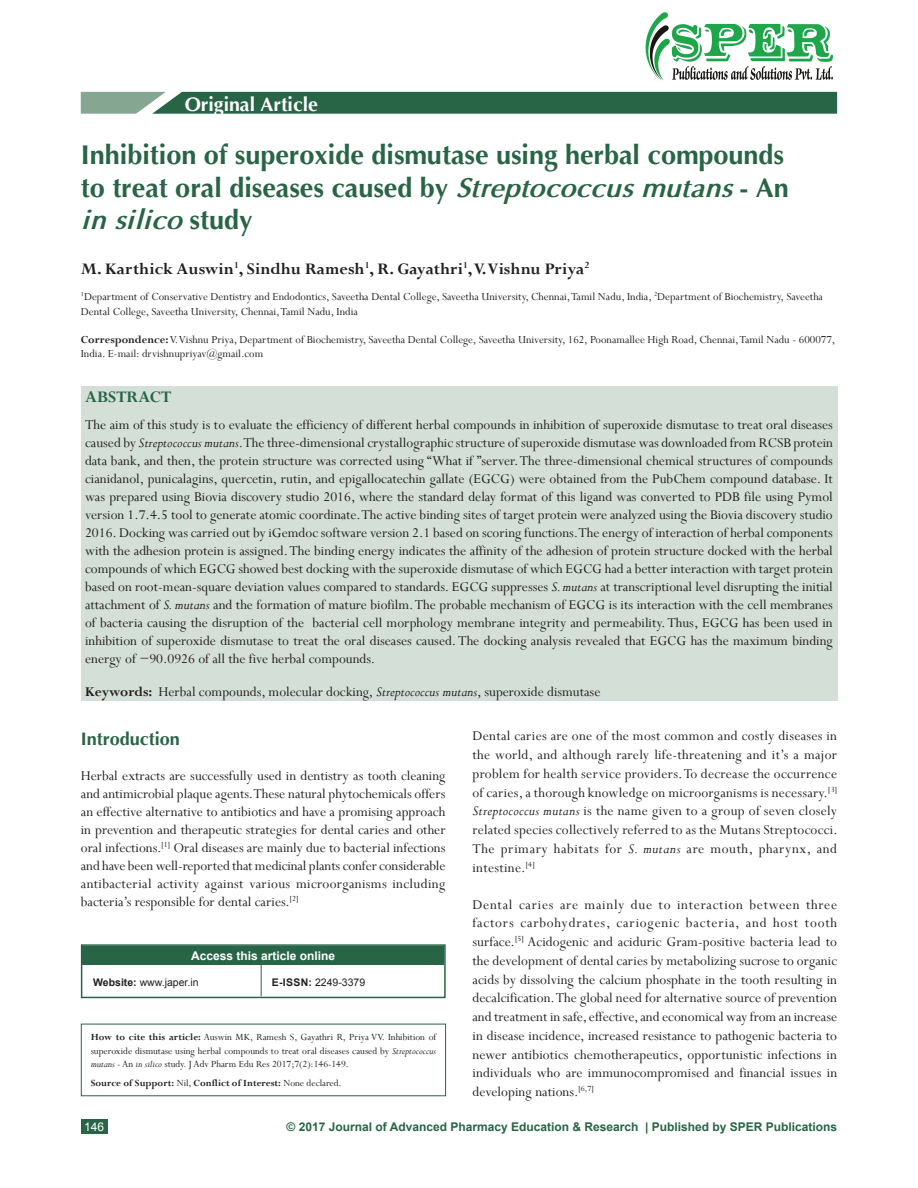
<style>
.page{position:relative;width:918px;height:1188px;background:#fff}
.page>*{position:absolute;margin:0;border:0;box-sizing:border-box;transform-origin:0 0}
.AT{font:700 27px/32.4px "Optima";color:#286446}
.AH{font:700 19.5px "Optima";color:#fff}
.AU{font:700 18px "Perpetua";color:#231f20}
.t1{font:700 18px "Optima";color:#286446}
.ABSH{font:700 18px "Perpetua";color:#286446}
.ABS{font:15px/18px "Perpetua";color:#231f20;text-align:justify}
.TX{font:15px/18.8px "Perpetua";letter-spacing:.01em;color:#231f20;text-align:justify}
.KWD{font:15px "Perpetua";color:#231f20}
.AFF{font:12px/14.4px "Perpetua";color:#231f20}
.ADD{font:12px/14.4px "Perpetua";color:#231f20}
.t2{font:700 12px "Arial";color:#286446}
.ATAO{font:700 12px "Arial";color:#fff}
.t3{font:12px "Arial";color:#fff}
.HTC{font:10.5px/13.6px "Perpetua";color:#231f20;text-align:justify}
.HTC-2{font:700 10.5px "Perpetua";color:#231f20}
.WEB{font:10.5px "Arial";color:#231f20}
.s1{font-style:italic}
.s2{font-weight:700}
.s3{font-weight:400}
</style>
<div class="page">
<div style="left:81px;top:1120px;width:27px;height:14px;background:#286446"></div>
<div style="left:81px;top:387px;width:756px;height:314px;background:#d3dfd7"></div>
<svg style="left:81px;top:92px;width:756px;height:22px;background:#386f53"></svg>
<img style="left:645px;top:12px;width:188px;height:69px">
<div style="left:83px;top:946px;width:361px;height:18px;background:#286446"></div>
<hr style="left:261px;top:964px;width:1px;height:32px;background:#286446">
<div style="left:81px;top:944px;width:365px;height:54px;border:2px solid #286446"></div>
<div style="left:81px;top:1024px;width:365px;height:72px;border:1px solid #286446"></div>
<p class="AH" style="left:185px;top:92px;width:135px">Original Article</p>
<p class="AT" style="left:81px;top:139px;width:710px">Inhibition of superoxide dismutase using herbal compounds to treat oral diseases caused by <span class="s1">Streptococcus mutans</span> - An <span class="s1">in silico</span> study</p>
<p class="AU" style="left:81px;top:257px;width:510px">M. Karthick Auswin<sup>1</sup>, Sindhu Ramesh<sup>1</sup>, R. Gayathri<sup>1</sup>, V. Vishnu Priya<sup>2</sup></p>
<p class="AFF" style="left:81px;top:289px;width:744px"><sup>1</sup>Department of Conservative Dentistry and Endodontics, Saveetha Dental College, Saveetha University, Chennai, Tamil Nadu, India, <sup>2</sup>Department of Biochemistry, Saveetha<br>Dental College, Saveetha University, Chennai, Tamil Nadu, India</p>
<p class="ADD" style="left:81px;top:332px;width:756px"><span class="s2">Correspondence:</span> V. Vishnu Priya, Department of Biochemistry, Saveetha Dental College, Saveetha University, 162, Poonamallee High Road, Chennai, Tamil Nadu - 600077,<br>India. E-mail: drvishnupriyav@gmail.com</p>
<p class="ABSH" style="left:85px;top:386px;width:88px">ABSTRACT</p>
<p class="ABS" style="left:85px;top:415px;width:749px">The aim of this study is to evaluate the efficiency of different herbal compounds in inhibition of superoxide dismutase to treat oral diseases caused by <span class="s1">Streptococcus mutans</span>. The three-dimensional crystallographic structure of superoxide dismutase was downloaded from RCSB protein data bank, and then, the protein structure was corrected using “What if ”server. The three-dimensional chemical structures of compounds cianidanol, punicalagins, quercetin, rutin, and epigallocatechin gallate (EGCG) were obtained from the PubChem compound database. It was prepared using Biovia discovery studio 2016, where the standard delay format of this ligand was converted to PDB file using Pymol version 1.7.4.5 tool to generate atomic coordinate. The active binding sites of target protein were analyzed using the Biovia discovery studio 2016. Docking was carried out by iGemdoc software version 2.1 based on scoring functions. The energy of interaction of herbal components with the adhesion protein is assigned. The binding energy indicates the affinity of the adhesion of protein structure docked with the herbal compounds of which EGCG showed best docking with the superoxide dismutase of which EGCG had a better interaction with target protein based on root-mean-square deviation values compared to standards. EGCG suppresses <span class="s1">S. mutans</span> at transcriptional level disrupting the initial attachment of <span class="s1">S. mutans</span> and the formation of mature biofilm. The probable mechanism of EGCG is its interaction with the cell membranes of bacteria causing the disruption of the bacterial cell morphology membrane integrity and permeability. Thus, EGCG has been used in inhibition of superoxide dismutase to treat the oral diseases caused. The docking analysis revealed that EGCG has the maximum binding energy of −90.0926 of all the five herbal compounds.</p>
<p class="KWD" style="left:85px;top:683px;width:517px"><span class="s2">Keywords:</span> Herbal compounds, molecular docking, <span class="s1">Streptococcus mutans</span>, superoxide dismutase</p>
<h1 class="t1" style="left:81px;top:727px;width:101px">Introduction</h1>
<p class="TX" style="left:81px;top:766px;width:366px;line-height:18px">Herbal extracts are successfully used in dentistry as tooth cleaning and antimicrobial plaque agents. These natural phytochemicals offers an effective alternative to antibiotics and have a promising approach in prevention and therapeutic strategies for dental caries and other oral infections.<sup>[1]</sup> Oral diseases are mainly due to bacterial infections and have been well-reported that medicinal plants confer considerable antibacterial activity against various microorganisms including bacteria’s responsible for dental caries.<sup>[2]</sup></p>
<p class="ATAO" style="left:191px;top:947px;width:146px">Access this article online</p>
<p class="WEB" style="left:93px;top:975px;width:107px"><span class="s2">Website:</span> www.japer.in</p>
<p class="WEB" style="left:272px;top:975px;width:95px"><span class="s2">E-ISSN:</span> 2249-3379</p>
<p class="HTC" style="left:91px;top:1030px;width:347px"><span class="s2">How to cite this article:</span> Auswin MK, Ramesh S, Gayathri R, Priya VV. Inhibition of superoxide dismutase using herbal compounds to treat oral diseases caused by <span class="s1">Streptococcus mutans</span> - An <span class="s1">in silico</span> study. J Adv Pharm Edu Res 2017;7(2):146-149.</p>
<p class="HTC-2" style="left:91px;top:1077px;width:253px">Source of Support: <span class="s3">Nil,</span> Conflict of Interest: <span class="s3">None declared.</span></p>
<p class="TX" style="left:472px;top:726px;width:367px">Dental caries are one of the most common and costly diseases in the world, and although rarely life-threatening and it’s a major problem for health service providers. To decrease the occurrence of caries, a thorough knowledge on microorganisms is necessary.<sup>[3] </sup><span class="s1">Streptococcus mutans</span> is the name given to a group of seven closely related species collectively referred to as the Mutans Streptococci.<br>The primary habitats for <span class="s1">S. mutans</span> are mouth, pharynx, and intestine.<sup>[4]</sup></p>
<p class="TX" style="left:472px;top:895px;width:366px">Dental caries are mainly due to interaction between three factors carbohydrates, cariogenic bacteria, and host tooth surface.<sup>[5]</sup> Acidogenic and aciduric Gram-positive bacteria lead to the development of dental caries by metabolizing sucrose to organic acids by dissolving the calcium phosphate in the tooth resulting in decalcification. The global need for alternative source of prevention and treatment in safe, effective, and economical way from an increase in disease incidence, increased resistance to pathogenic bacteria to newer antibiotics chemotherapeutics, opportunistic infections in individuals who are immunocompromised and financial issues in developing nations.<sup>[6,7]</sup></p>
<p class="t3" style="left:84px;top:1119px;width:22px">146</p>
<p class="t2" style="left:287px;top:1119px;width:552px">© 2017 Journal of Advanced Pharmacy Education &amp; Research | Published by SPER Publications</p>
</div>
